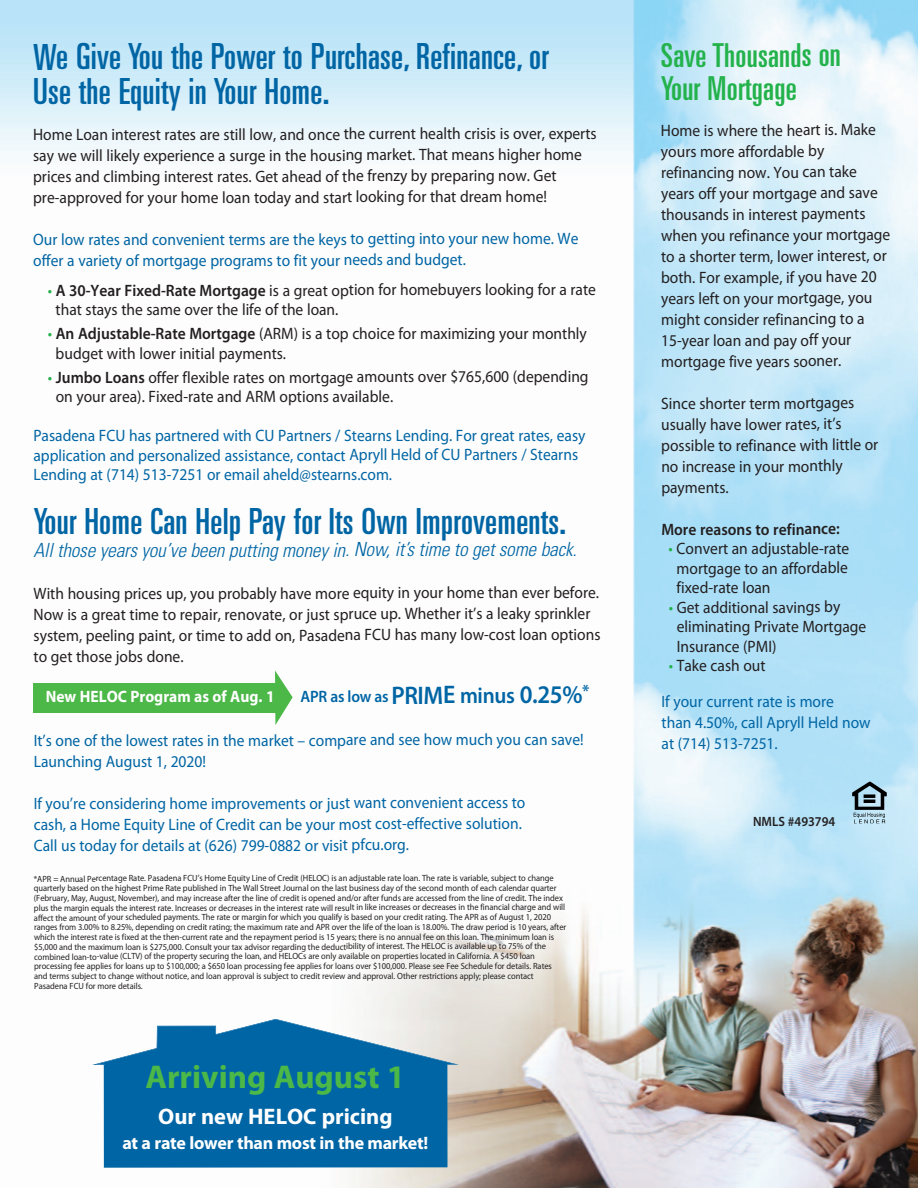
<style>
.page{position:relative;width:918px;height:1188px;background:#fff}
.page>*{position:absolute;margin:0;border:0;box-sizing:border-box;transform-origin:0 0}
.t1{font:ultra-condensed 36px/34.7px "Univers";letter-spacing:.005em;color:#0065a4}
.t2{font:ultra-condensed 33px/33px "Univers";letter-spacing:.005em;color:#23b24b}
.t3{font:700 33px "Myriad Pro";color:#4cb848}
.t4{font:700 22.5px "Myriad Pro";color:#fff}
.t5{font:italic 300 condensed 19.5px "Univers";letter-spacing:-.01em;color:#0065a4}
.t6{font:700 18px "Myriad Pro";letter-spacing:-.015em;color:#fff}
.t7{font:16.5px/21px "Myriad Pro";color:#231f20;scale:.94 1}
.t8{font:16.5px/21px "Myriad Pro";color:#0065a4;scale:.94 1}
.t9{font:600 16.5px "Myriad Pro";letter-spacing:-.015em;color:#0065a4;scale:.94 1}
.t10{font:700 16.5px "Myriad Pro";color:#fff;scale:.94 1}
.t11{font:600 16.5px "Myriad Pro";color:#231f20;scale:.94 1}
.t12{font:600 13.5px "Myriad Pro";color:#231f20;scale:.94 1}
.t13{font:9px/9.8px "Myriad Pro";letter-spacing:-.005em;color:#231f20;scale:.94 1}
.s1{color:#23b24b}
.s2{font-weight:600}
.s3{font-size:25.5px}
.s4{font-size:22.5px}
.s5{color:#231f20}
</style>
<div class="page">
<img style="left:0;top:0;width:918px;height:1188px">
<svg style="left:852px;top:781px;width:35px;height:43px;background:#7f9aa6"></svg>
<div style="left:104px;top:1064px;width:344px;height:104px;background:#0065a4"></div>
<svg style="left:92px;top:1019px;width:367px;height:83px"></svg>
<svg style="left:275px;top:670px;width:18px;height:55px"></svg>
<div style="left:34px;top:683px;width:242px;height:30px;background:#4cb848"></div>
<h1 class="t1" style="left:33px;top:42px;width:517px">We Give You the Power to Purchase, Refinance, or<br>Use the Equity in Your Home.</h1>
<p class="t7" style="left:33px;top:125px;width:601px">Home Loan interest rates are still low, and once the current health crisis is over, experts say we will likely experience a surge in the housing market. That means higher home prices and climbing interest rates. Get ahead of the frenzy by preparing now. Get pre-approved for your home loan today and start looking for that dream home!</p>
<h3 class="t8" style="left:33px;top:230px;width:582px">Our low rates and convenient terms are the keys to getting into your new home. We offer a variety of mortgage programs to fit your needs and budget.</h3>
<h3 class="t7" style="left:56px;top:281px;width:576px;line-height:19.8px;text-indent:-8px"><span class="s1">•</span> <span class="s2">A 30-Year Fixed-Rate Mortgage</span> is a great option for homebuyers looking for a rate that stays the same over the life of the loan.</h3>
<h3 class="t7" style="left:56px;top:325px;width:567px;line-height:19.8px;text-indent:-8px"><span class="s1">•</span> <span class="s2">An Adjustable-Rate Mortgage</span> (ARM) is a top choice for maximizing your monthly budget with lower initial payments.</h3>
<h3 class="t7" style="left:56px;top:368px;width:568px;line-height:19.6px;text-indent:-8px"><span class="s1">•</span> <span class="s2">Jumbo Loans</span> offer flexible rates on mortgage amounts over $765,600 (depending on your area). Fixed-rate and ARM options available.</h3>
<h3 class="t8" style="left:33px;top:427px;width:589px;line-height:19.5px">Pasadena FCU has partnered with CU Partners / Stearns Lending. For great rates, easy application and personalized assistance, contact Apryll Held of CU Partners / Stearns<br>Lending at (714) 513-7251 or email aheld@stearns.com.</h3>
<h1 class="t1" style="left:34px;top:507px;width:534px">Your Home Can Help Pay for Its Own Improvements.</h1>
<h3 class="t5" style="left:34px;top:542px;width:545px">All those years you’ve been putting money in. Now, it’s time to get some back.</h3>
<p class="t7" style="left:34px;top:584px;width:605px">With housing prices up, you probably have more equity in your home than ever before.<br>Now is a great time to repair, renovate, or just spruce up. Whether it’s a leaky sprinkler system, peeling paint, or time to add on, Pasadena FCU has many low-cost loan options to get those jobs done.</p>
<h3 class="t10" style="left:46px;top:690px;width:245px">New HELOC Program as of Aug. 1</h3>
<h3 class="t9" style="left:301px;top:690px;width:309px">APR as low as <span class="s3">PRIME</span> <span class="s4">minus</span> <span class="s3">0.25%</span><sup>*</sup></h3>
<h3 class="t8" style="left:34px;top:731px;width:587px">It’s one of the lowest rates in the market – compare and see how much you can save!<br>Launching August 1, 2020!</h3>
<h3 class="t8" style="left:34px;top:794px;width:525px">If you’re considering home improvements or just want convenient access to cash, a Home Equity Line of Credit can be your most cost-effective solution.<br>Call us today for details at (626) 799-0882 or visit pfcu.org.</h3>
<p class="t13" style="left:34px;top:874px;width:568px">*APR = Annual Percentage Rate. Pasadena FCU’s Home Equity Line of Credit (HELOC) is an adjustable rate loan. The rate is variable, subject to change quarterly based on the highest Prime Rate published in The Wall Street Journal on the last business day of the second month of each calendar quarter (February, May, August, November), and may increase after the line of credit is opened and/or after funds are accessed from the line of credit. The index plus the margin equals the interest rate. Increases or decreases in the interest rate will result in like increases or decreases in the financial charge and will affect the amount of your scheduled payments. The rate or margin for which you qualify is based on your credit rating. The APR as of August 1, 2020 ranges from 3.00% to 8.25%, depending on credit rating; the maximum rate and APR over the life of the loan is 18.00%. The draw period is 10 years, after which the interest rate is fixed at the then-current rate and the repayment period is 15 years; there is no annual fee on this loan. The minimum loan is $5,000 and the maximum loan is $275,000. Consult your tax advisor regarding the deductibility of interest. The HELOC is available up to 75% of the combined loan-to-value (CLTV) of the property securing the loan, and HELOCs are only available on properties located in California. A $450 loan processing fee applies for loans up to $100,000; a $650 loan processing fee applies for loans over $100,000. Please see Fee Schedule for details. Rates and terms subject to change without notice, and loan approval is subject to credit review and approval. Other restrictions apply; please contact Pasadena FCU for more details.</p>
<h2 class="t3" style="left:145px;top:1064px;width:261px">Arriving August 1</h2>
<h3 class="t4" style="left:158px;top:1108px;width:236px">Our new HELOC pricing</h3>
<h3 class="t6" style="left:122px;top:1137px;width:307px">at a rate lower than most in the market!</h3>
<h2 class="t2" style="left:661px;top:41px;width:182px">Save Thousands on<br>Your Mortgage</h2>
<p class="t7" style="left:661px;top:121px;width:246px">Home is where the heart is. Make yours more affordable by refinancing now. You can take years off your mortgage and save thousands in interest payments when you refinance your mortgage to a shorter term, lower interest, or both. For example, if you have 20 years left on your mortgage, you might consider refinancing to a<br>15-year loan and pay off your mortgage five years sooner.</p>
<h3 class="t7" style="left:661px;top:394px;width:232px">Since shorter term mortgages usually have lower rates, it’s possible to refinance with little or no increase in your monthly payments.</h3>
<h3 class="t11" style="left:661px;top:523px;width:191px">More reasons to refinance:</h3>
<h3 class="t7" style="left:677px;top:540px;width:185px;line-height:19.5px;text-align:justify;text-indent:-8px"><span class="s1">•</span> Convert an adjustable-rate mortgage to an affordable fixed-rate loan</h3>
<h3 class="t7" style="left:677px;top:599px;width:203px;line-height:19.5px;text-indent:-8px"><span class="s1">•</span> Get additional savings by eliminating Private Mortgage<br>Insurance (PMI)</h3>
<h3 class="t8" style="left:662px;top:649px;width:185px;line-height:36px;text-indent:7px"><span class="s1">•</span> <span class="s5">Take cash out<br></span>If your current rate is more</h3>
<h3 class="t8" style="left:662px;top:713px;width:224px">than 4.50%, call Apryll Held now at (714) 513-7251.</h3>
<h3 class="t12" style="left:753px;top:816px;width:89px">NMLS #493794</h3>
</div>
